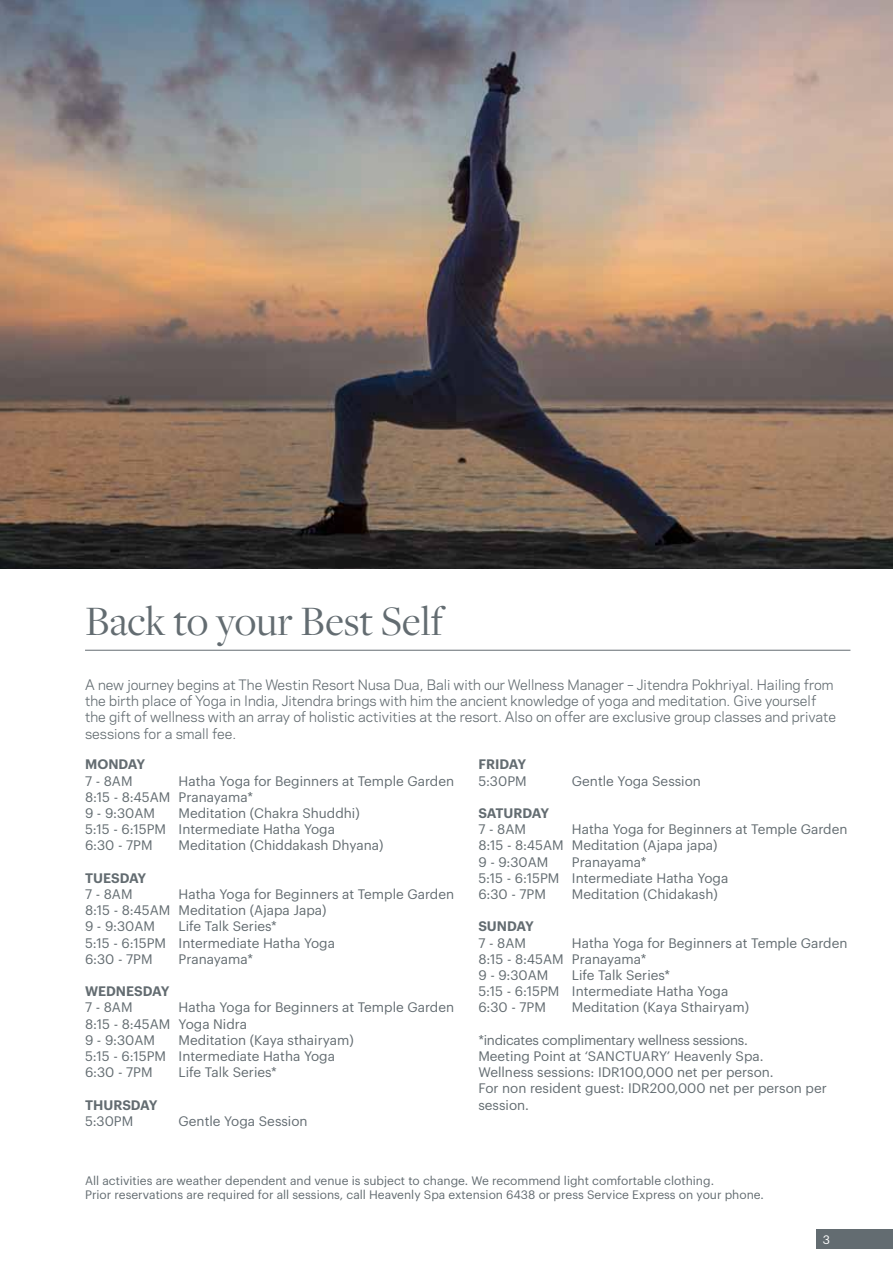
<style>
.page{position:relative;width:893px;height:1263px;background:#fff}
.page>*{position:absolute;margin:0;border:0;box-sizing:border-box;transform-origin:0 0}
.t1{font:43.5px "Freight Disp Pro";color:#636c71}
.t2{font:13.5px/16.2px "Graphik Starwood";color:#636c71}
.t3{font:13.5px/16.2px "Galaxie Polaris";color:#636c71}
.t4{font:13.5px/16.2px "Graphik Starwood";letter-spacing:-.02em;color:#636c71}
.t5{font:600 13.5px "Graphik Starwood";letter-spacing:-.02em;color:#636c71}
.t6{font:13.5px "Graphik Starwood";color:#636c72}
.t7{font:12px/14.4px "Graphik Starwood";color:#636c71}
.t8{font:12px "Graphik Starwood";color:#fff}
</style>
<div class="page">
<div style="left:816px;top:1229px;width:77px;height:20px;background:#636c71"></div>
<img style="left:0;top:0;width:893px;height:568px">
<hr style="left:85px;top:650px;width:765px;height:1px;background:#636c71">
<h1 class="t1" style="left:85px;top:593px;width:360px">Back to your Best Self</h1>
<p class="t3" style="left:85px;top:676px;width:753px">A new journey begins at The Westin Resort Nusa Dua, Bali with our Wellness Manager – Jitendra Pokhriyal. Hailing from the birth place of Yoga in India, Jitendra brings with him the ancient knowledge of yoga and meditation. Give yourself the gift of wellness with an array of holistic activities at the resort. Also on offer are exclusive group classes and private sessions for a small fee.</p>
<p class="t5" style="left:85px;top:754px;width:62px">MON DAY</p>
<p class="t2" style="left:85px;top:771px;width:49px">7 - 8AM</p>
<p class="t2" style="left:85px;top:771px;width:371px;text-indent:94px">Hatha Yoga for Beginners at Temple Garden<br>8:15 - 8:45AM Pranayama*<br>9 - 9:30AM</p>
<p class="t2" style="left:85px;top:804px;width:276px;text-indent:94px">Meditation (Chakra Shuddhi)<br>5:15 - 6:15PM Intermediate Hatha Yoga<br>6:30 - 7PM</p>
<p class="t2" style="left:179px;top:836px;width:206px">Meditation (Chiddakash Dhyana)</p>
<p class="t5" style="left:85px;top:867px;width:18px">TUES</p>
<p class="t5" style="left:120px;top:867px;width:28px">DAY</p>
<p class="t2" style="left:85px;top:885px;width:49px">7 - 8AM</p>
<p class="t2" style="left:85px;top:885px;width:371px;text-indent:94px">Hatha Yoga for Beginners at Temple Garden<br>8:15 - 8:45AM Meditation (Ajapa Japa)<br>9 - 9:30AM</p>
<p class="t2" style="left:85px;top:917px;width:251px;text-indent:94px">Life Talk Series*<br>5:15 - 6:15PM Intermediate Hatha Yoga<br>6:30 - 7PM</p>
<p class="t2" style="left:179px;top:950px;width:76px">Pranayama*</p>
<p class="t5" style="left:85px;top:981px;width:41px">WEDNES</p>
<p class="t5" style="left:143px;top:981px;width:28px">DAY</p>
<p class="t2" style="left:85px;top:998px;width:49px">7 - 8AM</p>
<p class="t2" style="left:85px;top:998px;width:371px;text-indent:94px">Hatha Yoga for Beginners at Temple Garden<br>8:15 - 8:45AM Yoga Nidra<br>9 - 9:30AM</p>
<p class="t2" style="left:85px;top:1031px;width:270px;text-indent:94px">Meditation (Kaya sthairyam)<br>5:15 - 6:15PM Intermediate Hatha Yoga<br>6:30 - 7PM</p>
<p class="t2" style="left:179px;top:1063px;width:100px">Life Talk Series*</p>
<p class="t5" style="left:85px;top:1094px;width:19px">THURS</p>
<p class="t5" style="left:131px;top:1094px;width:28px">DAY</p>
<p class="t6" style="left:85px;top:1111px;width:50px">5:30PM</p>
<p class="t6" style="left:179px;top:1111px;width:131px">Gentle Yoga Session</p>
<p class="t5" style="left:478px;top:754px;width:49px">FRI DAY</p>
<p class="t6" style="left:478px;top:770px;width:50px">5:30PM</p>
<p class="t6" style="left:572px;top:770px;width:131px">Gentle Yoga Session</p>
<p class="t5" style="left:478px;top:803px;width:72px">SATUR DAY</p>
<p class="t2" style="left:478px;top:820px;width:49px">7 - 8AM</p>
<p class="t2" style="left:478px;top:820px;width:371px;text-indent:94px">Hatha Yoga for Beginners at Temple Garden<br>8:15 - 8:45AM Meditation (Ajapa japa)<br>9 - 9:30AM</p>
<p class="t2" style="left:478px;top:852px;width:251px;text-indent:94px">Pranayama*<br>5:15 - 6:15PM Intermediate Hatha Yoga<br>6:30 - 7PM</p>
<p class="t2" style="left:572px;top:885px;width:147px">Meditation (Chidakash)</p>
<p class="t5" style="left:478px;top:916px;width:11px">SUN</p>
<p class="t5" style="left:507px;top:916px;width:28px">DAY</p>
<p class="t2" style="left:478px;top:933px;width:49px">7 - 8AM</p>
<p class="t2" style="left:478px;top:933px;width:371px;text-indent:94px">Hatha Yoga for Beginners at Temple Garden<br>8:15 - 8:45AM Pranayama*<br>9 - 9:30AM</p>
<p class="t2" style="left:478px;top:966px;width:251px;text-indent:94px">Life Talk Series*<br>5:15 - 6:15PM Intermediate Hatha Yoga<br>6:30 - 7PM</p>
<p class="t2" style="left:572px;top:998px;width:179px">Meditation (Kaya Sthairyam)</p>
<p class="t4" style="left:478px;top:1031px;width:271px">*indicates complimentary wellness sessions.<br>Meeting Point at ‘Sanctuar</p>
<p class="t2" style="left:478px;top:1047px;width:350px;text-indent:181px">y’ Heavenly Spa.<br>Wellness sessions: IDR100,000 net per person.<br>For non resident guest: IDR200,000 net per person per session.</p>
<p class="t7" style="left:85px;top:1172px;width:680px">All activities are weather dependent and venue is subject to change. We recommend light comfortable clothing.<br>Prior reservations are required for all sessions, call Heavenly Spa extension 6438 or press Service Express on your phone.</p>
<p class="t8" style="left:823px;top:1230px;width:9px">3</p>
</div>
